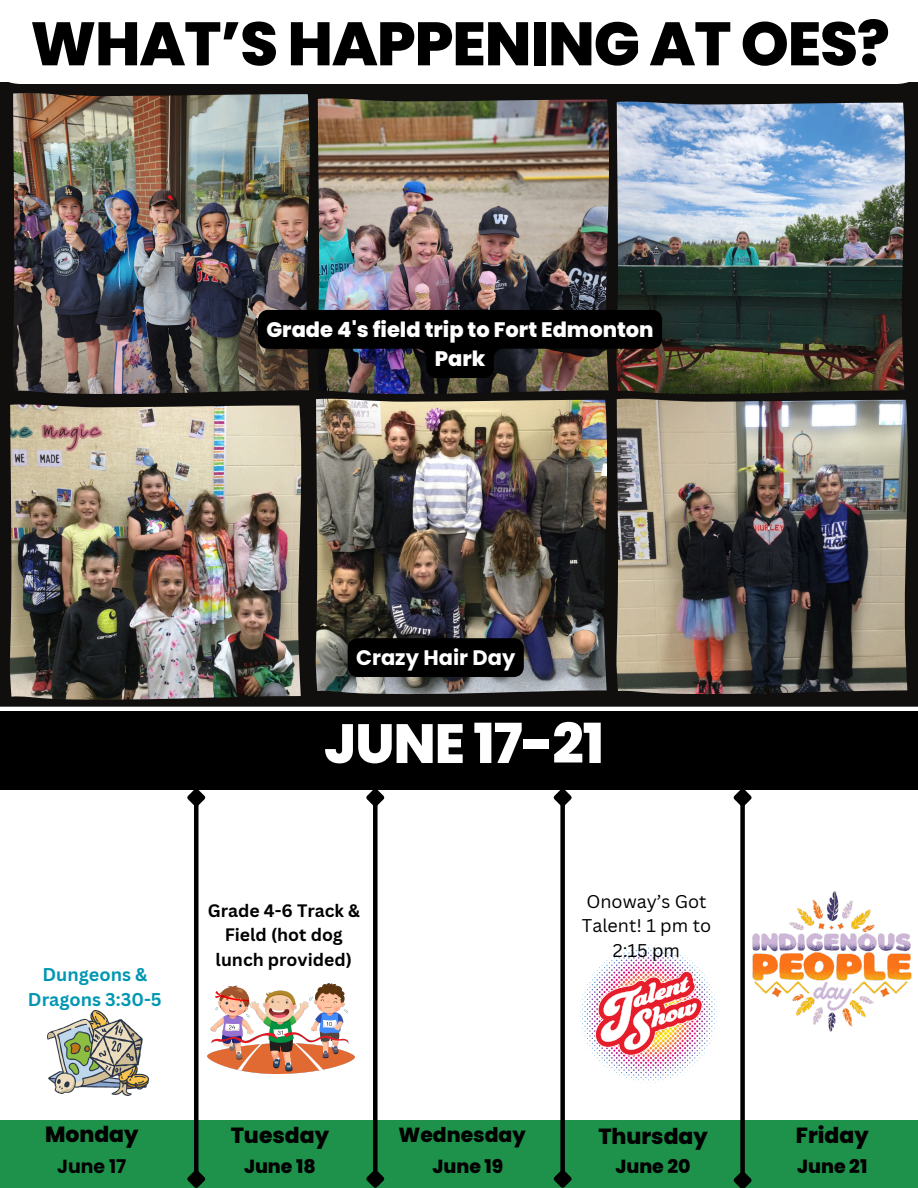
<style>
.page{position:relative;width:918px;height:1188px;background:#fff}
.page>*{position:absolute;margin:0;border:0;box-sizing:border-box;transform-origin:0 0}
.t1{font:800 61.2px "Poppins";letter-spacing:-.02em;color:#000}
.t2{font:800 55.2px "Poppins";letter-spacing:-.02em;color:#fff}
.t3{font:800 21.9px "Poppins";color:#000}
.t4{font:800 21px/29.2px "Poppins";color:#fff;text-align:center}
.t5{font:700 21px "Poppins";color:#fff}
.t6{font:800 20.4px "Poppins";color:#000}
.t7{font:800 18.9px "Poppins";color:#000}
.t8{font:700 18.9px "Poppins";color:#000}
.t9{font:18px/24.8px "Canva Sans";color:#000;text-align:center}
.t10{font:700 18px/24.8px "Canva Sans";color:#0097b2;text-align:center}
.t11{font:700 17.55px/24.5px "Canva Sans";color:#000;text-align:center}
</style>
<div class="page">
<div style="left:0;top:84px;width:918px;height:623px;background:#100f0e"></div>
<div style="left:0;top:711px;width:918px;height:79px;background:#000"></div>
<div style="left:0;top:1120px;width:918px;height:68px;background:#1e924a"></div>
<div style="left:373px;top:803px;width:5px;height:370px;background:#000"></div>
<svg style="left:366px;top:790px;width:19px;height:21px"></svg>
<svg style="left:366px;top:1166px;width:19px;height:22px"></svg>
<div style="left:560px;top:803px;width:5px;height:370px;background:#000"></div>
<svg style="left:553px;top:790px;width:19px;height:21px"></svg>
<svg style="left:553px;top:1166px;width:19px;height:22px"></svg>
<div style="left:740px;top:803px;width:5px;height:372px;background:#000"></div>
<svg style="left:733px;top:790px;width:19px;height:21px"></svg>
<svg style="left:733px;top:1167px;width:19px;height:21px"></svg>
<div style="left:194px;top:803px;width:5px;height:370px;background:#000"></div>
<svg style="left:187px;top:790px;width:19px;height:21px"></svg>
<svg style="left:187px;top:1166px;width:19px;height:22px"></svg>
<img style="left:617px;top:102px;width:288px;height:292px">
<img style="left:10px;top:404px;width:291px;height:296px">
<img style="left:318px;top:98px;width:291px;height:296px">
<img style="left:13px;top:93px;width:297px;height:301px">
<img style="left:316px;top:399px;width:291px;height:296px">
<img style="left:617px;top:399px;width:291px;height:296px">
<img style="left:47px;top:1011px;width:101px;height:84px">
<img style="left:208px;top:983px;width:146px;height:90px">
<img style="left:580px;top:945px;width:137px;height:138px">
<img style="left:753px;top:892px;width:159px;height:139px">
<img style="left:258px;top:310px;width:404px;height:68px">
<div style="left:348px;top:638px;width:176px;height:39px;background:#000"></div>
<p class="t1" style="left:30px;top:1px;width:861px">WHAT’S HAPPENING AT OES?</p>
<h2 class="t4" style="left:266px;top:315px;width:389px">Grade 4's field trip to Fort Edmonton<br>Park</h2>
<h2 class="t5" style="left:356px;top:643px;width:161px">Crazy Hair Day</h2>
<h4 class="t2" style="left:324px;top:705px;width:282px">JUNE 17-21</h4>
<h2 class="t10" style="left:28px;top:962px;width:135px">Dungeons &amp;<br>Dragons 3:30-5</h2>
<h4 class="t11" style="left:208px;top:898px;width:153px">Grade 4-6 Track &amp;<br>Field (hot dog lunch provided)</h4>
<h4 class="t9" style="left:582px;top:888px;width:131px">Onoway’s Got<br>Talent! 1 pm to<br>2:15 pm</h4>
<h1 class="t3" style="left:231px;top:1120px;width:100px">Tuesday</h1>
<p class="t6" style="left:399px;top:1121px;width:129px">Wednesday</p>
<p class="t3" style="left:598px;top:1121px;width:111px">Thursday</p>
<p class="t3" style="left:796px;top:1120px;width:74px">Friday</p>
<p class="t7" style="left:615px;top:1153px;width:77px">June 20</p>
<p class="t3" style="left:45px;top:1119px;width:95px">Monday</p>
<p class="t8" style="left:57px;top:1153px;width:71px">June 17</p>
<h2 class="t7" style="left:244px;top:1153px;width:73px">June 18</h2>
<p class="t7" style="left:432px;top:1153px;width:72px">June 19</p>
<h4 class="t7" style="left:797px;top:1153px;width:72px">June 21</h4>
</div>
